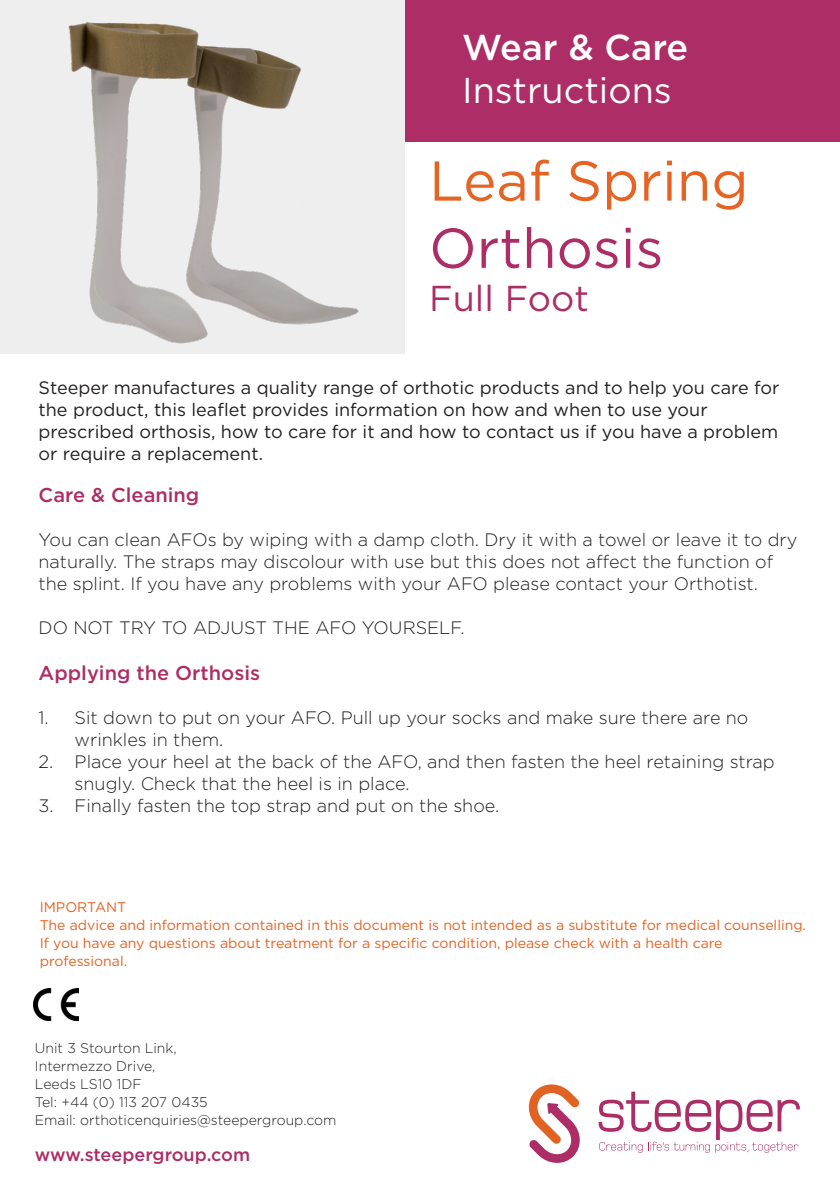
<style>
.page{position:relative;width:840px;height:1191px;background:#fff}
.page>*{position:absolute;margin:0;border:0;box-sizing:border-box;transform-origin:0 0}
.t1{font:56px "Gotham";color:#e56323}
.t2{font:56px "Gotham";color:#ad2d66}
.t3{font:36px "Gotham";color:#fff}
.t4{font:500 36px "Gotham";color:#fff}
.t5{font:36px "Gotham";color:#ad2d66}
.RSLSteeper_Basic{font:500 20px "Gotham";color:#ad2d66}
.t6{font:300 18px/22px "Gotham";color:#231f20}
.t7{font:18px "Gotham";color:#231f20}
.t8{font:500 18px "Gotham";color:#ad2d66}
.t9{font:14px/18px "Gotham";color:#e56323}
.t10{font:300 14px "Gotham";color:#231f20}
</style>
<div class="page">
<div style="left:404px;top:0;width:435px;height:142px;background:#ad2d66"></div>
<div style="left:0;top:0;width:404px;height:354px;background:#eeeeef"></div>
<img style="left:68px;top:22px;width:291px;height:322px">
<svg style="left:528px;top:1084px;width:52px;height:78px"></svg>
<svg style="left:598px;top:1091px;width:201px;height:61px"></svg>
<img style="left:33px;top:988px;width:45px;height:32px">
<p class="t4" style="left:462px;top:23px;width:227px">Wear &amp; Care</p>
<p class="t3" style="left:462px;top:67px;width:211px">Instructions</p>
<p class="t1" style="left:429px;top:145px;width:321px">Leaf Spring</p>
<p class="t2" style="left:429px;top:212px;width:236px">Orthosis</p>
<p class="t5" style="left:429px;top:275px;width:161px">Full Foot</p>
<p class="t7" style="left:39px;top:376px;width:742px">Steeper manufactures a quality range of orthotic products and to help you care for</p>
<p class="t7" style="left:39px;top:398px;width:670px">the product, this leaflet provides information on how and when to use your</p>
<p class="t7" style="left:39px;top:420px;width:740px">prescribed orthosis, how to care for it and how to contact us if you have a problem</p>
<p class="t7" style="left:39px;top:442px;width:226px">or require a replacement.</p>
<p class="RSLSteeper_Basic" style="left:39px;top:482px;width:162px">Care &amp; Cleaning</p>
<p class="t6" style="left:39px;top:528px;width:759px">You can clean AFOs by wiping with a damp cloth. Dry it with a towel or leave it to dry</p>
<p class="t6" style="left:39px;top:550px;width:735px">naturally. The straps may discolour with use but this does not affect the function of</p>
<p class="t6" style="left:39px;top:572px;width:720px">the splint. If you have any problems with your AFO please contact your Orthotist.</p>
<p class="t6" style="left:39px;top:616px;width:427px">DO NOT TRY TO ADJUST THE AFO YOURSELF.</p>
<p class="RSLSteeper_Basic" style="left:39px;top:659px;width:223px">Applying the Orthosis</p>
<p class="t6" style="left:75px;top:705px;width:675px;text-indent:-36px">1. Sit down to put on your AFO. Pull up your socks and make sure there are no wrinkles in them.</p>
<p class="t6" style="left:75px;top:749px;width:701px;text-indent:-36px">2. Place your heel at the back of the AFO, and then fasten the heel retaining strap snugly. Check that the heel is in place.</p>
<p class="t6" style="left:39px;top:793px;width:462px">3. Finally fasten the top strap and put on the shoe.</p>
<p class="t9" style="left:40px;top:897px;width:88px">IMPORTANT</p>
<p class="t9" style="left:40px;top:915px;width:767px">The advice and information contained in this document is not intended as a substitute for medical counselling.<br>If you have any questions about treatment for a specific condition, please check with a health care professional.</p>
<p class="t10" style="left:35px;top:1039px;width:143px">Unit 3 Stourton Link,</p>
<p class="t10" style="left:35px;top:1057px;width:122px">Intermezzo Drive,</p>
<p class="t10" style="left:35px;top:1075px;width:108px">Leeds LS10 1DF</p>
<p class="t10" style="left:35px;top:1093px;width:174px">Tel: +44 (0) 113 207 0435</p>
<p class="t10" style="left:35px;top:1111px;width:303px">Email: orthoticenquiries@steepergroup.com</p>
<p class="t8" style="left:35px;top:1142px;width:217px">www.steepergroup.com</p>
</div>
